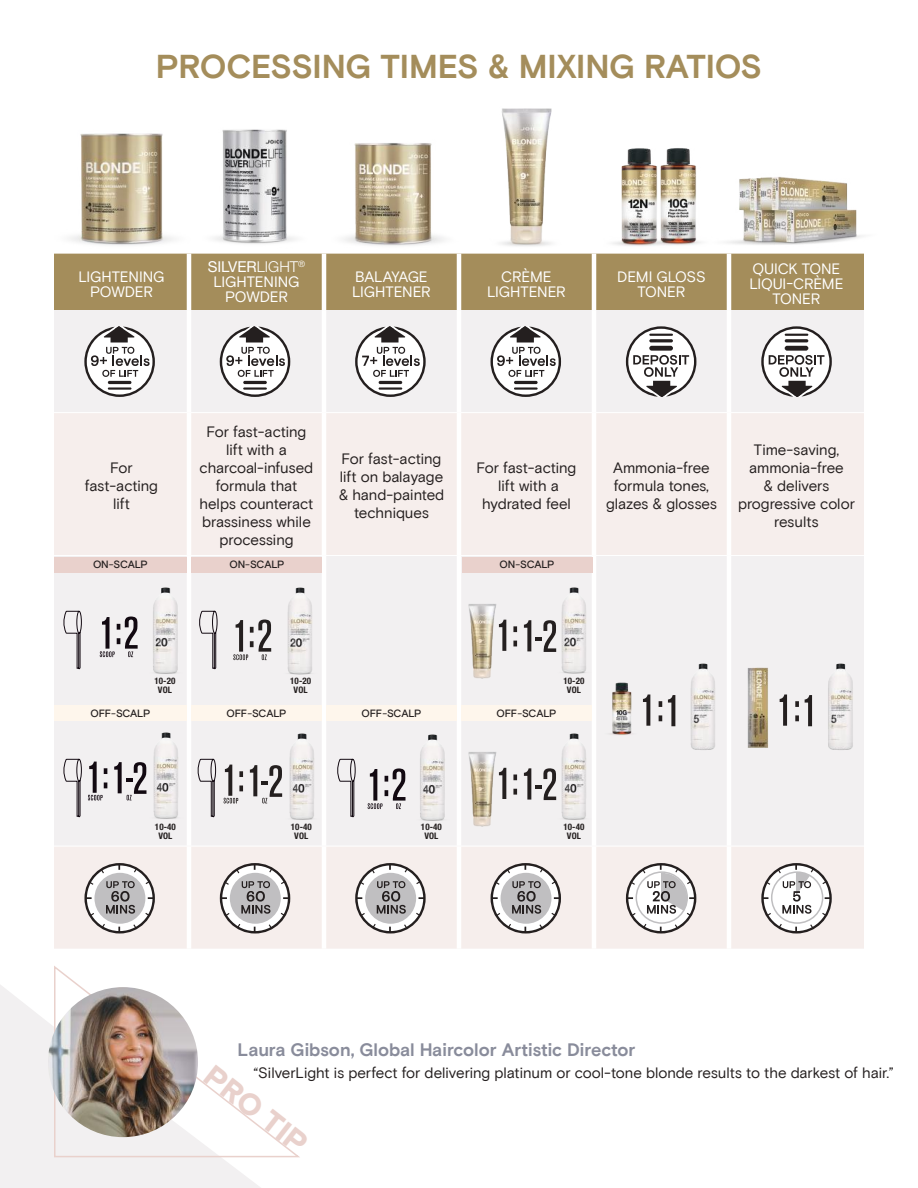
<style>
.page{position:relative;width:918px;height:1188px;background:#fff}
.page>*{position:absolute;margin:0;border:0;box-sizing:border-box;transform-origin:0 0}
.t1{font:700 33px "Basis Grotesque Pro";letter-spacing:-.015em;color:#a48d5b}
.t2{font:900 30px "Basis Grotesque Pro";color:#e9d1cc}
.t3{font:700 18px "Basis Grotesque Pro";color:#898c9b}
.t4{font:15px/18px "Basis Grotesque Pro";letter-spacing:-.005em;color:#241f1f;text-align:center}
.t5{font:15px/15px "Basis Grotesque Pro";letter-spacing:-.015em;color:#fff;text-align:center}
.t6{font:15px "Helvetica Neue LT Std";color:#fff}
.t7{font:500 10.5px "Basis Grotesque Pro";letter-spacing:-.02em;color:#241f1f}
.t8{font:700 condensed 9px/9px "Helvetica Neue LT Std";letter-spacing:.01em;color:#241f1f;text-align:center}
.s1{font-weight:300}
</style>
<div class="page">
<svg style="left:0;top:985px;width:261px;height:203px;fill:#f2f0f1"></svg>
<svg style="left:53px;top:966px;width:247px;height:192px"></svg>
<img style="left:48px;top:987px;width:150px;height:150px;border-radius:75px">
<div style="left:54px;top:254px;width:810px;height:56px;background:#a48d5b"></div>
<div style="left:54px;top:310px;width:810px;height:102px;background:#f2f0f1"></div>
<div style="left:54px;top:413px;width:810px;height:536px;background:#f6eeec"></div>
<hr style="left:187px;top:254px;width:4px;height:56px;background:#fff">
<hr style="left:322px;top:254px;width:4px;height:56px;background:#fff">
<hr style="left:457px;top:254px;width:4px;height:56px;background:#fff">
<hr style="left:592px;top:254px;width:4px;height:56px;background:#fff">
<hr style="left:727px;top:254px;width:4px;height:56px;background:#fff">
<hr style="left:187px;top:310px;width:4px;height:102px;background:#fff">
<hr style="left:322px;top:310px;width:4px;height:102px;background:#fff">
<hr style="left:457px;top:310px;width:4px;height:102px;background:#fff">
<hr style="left:592px;top:310px;width:4px;height:102px;background:#fff">
<hr style="left:727px;top:310px;width:4px;height:102px;background:#fff">
<hr style="left:187px;top:413px;width:4px;height:142px;background:#fff">
<hr style="left:322px;top:413px;width:4px;height:142px;background:#fff">
<hr style="left:457px;top:413px;width:4px;height:142px;background:#fff">
<hr style="left:592px;top:413px;width:4px;height:142px;background:#fff">
<hr style="left:727px;top:413px;width:4px;height:142px;background:#fff">
<hr style="left:187px;top:556px;width:4px;height:290px;background:#fff">
<hr style="left:322px;top:556px;width:4px;height:290px;background:#fff">
<hr style="left:457px;top:556px;width:4px;height:290px;background:#fff">
<hr style="left:592px;top:556px;width:4px;height:290px;background:#fff">
<hr style="left:727px;top:556px;width:4px;height:290px;background:#fff">
<hr style="left:187px;top:846px;width:4px;height:103px;background:#fff">
<hr style="left:322px;top:846px;width:4px;height:103px;background:#fff">
<hr style="left:457px;top:846px;width:4px;height:103px;background:#fff">
<hr style="left:592px;top:846px;width:4px;height:103px;background:#fff">
<hr style="left:727px;top:846px;width:4px;height:103px;background:#fff">
<hr style="left:54px;top:555px;width:135px;height:1px;background:#fff">
<hr style="left:189px;top:555px;width:135px;height:1px;background:#fff">
<hr style="left:324px;top:555px;width:135px;height:1px;background:#fff">
<hr style="left:459px;top:555px;width:135px;height:1px;background:#fff">
<hr style="left:594px;top:555px;width:135px;height:1px;background:#fff">
<hr style="left:729px;top:555px;width:135px;height:1px;background:#fff">
<hr style="left:54px;top:846px;width:135px;height:1px;background:#fff">
<hr style="left:189px;top:846px;width:135px;height:1px;background:#fff">
<hr style="left:324px;top:846px;width:135px;height:1px;background:#fff">
<hr style="left:459px;top:846px;width:135px;height:1px;background:#fff">
<hr style="left:594px;top:846px;width:135px;height:1px;background:#fff">
<hr style="left:729px;top:846px;width:135px;height:1px;background:#fff">
<div style="left:54px;top:557px;width:133px;height:15px;background:#e9d1cc"></div>
<div style="left:192px;top:557px;width:130px;height:15px;background:#e9d1cc"></div>
<div style="left:462px;top:557px;width:130px;height:15px;background:#e9d1cc"></div>
<div style="left:54px;top:705px;width:133px;height:16px;background:#fef6ec"></div>
<div style="left:191px;top:705px;width:131px;height:16px;background:#fef6ec"></div>
<div style="left:326px;top:705px;width:131px;height:16px;background:#fef6ec"></div>
<div style="left:461px;top:705px;width:131px;height:16px;background:#fef6ec"></div>
<svg style="left:63px;top:611px;width:19px;height:58px"></svg>
<svg style="left:337px;top:759px;width:19px;height:58px"></svg>
<svg style="left:198px;top:611px;width:19px;height:58px"></svg>
<svg style="left:63px;top:759px;width:19px;height:58px"></svg>
<svg style="left:197px;top:759px;width:19px;height:58px"></svg>
<svg style="left:88px;top:762px;width:19px;height:38px"></svg>
<svg style="left:114px;top:762px;width:23px;height:38px"></svg>
<svg style="left:224px;top:765px;width:19px;height:38px"></svg>
<svg style="left:250px;top:765px;width:23px;height:38px"></svg>
<svg style="left:649px;top:695px;width:1px;height:31px"></svg>
<svg style="left:659px;top:701px;width:3px;height:6px"></svg>
<svg style="left:659px;top:715px;width:3px;height:6px"></svg>
<svg style="left:668px;top:695px;width:6px;height:31px"></svg>
<svg style="left:780px;top:695px;width:7px;height:31px"></svg>
<svg style="left:795px;top:701px;width:4px;height:6px"></svg>
<svg style="left:795px;top:715px;width:4px;height:6px"></svg>
<svg style="left:805px;top:695px;width:7px;height:31px"></svg>
<svg style="left:100px;top:617px;width:37px;height:40px"></svg>
<svg style="left:368px;top:768px;width:36px;height:41px"></svg>
<svg style="left:233px;top:620px;width:38px;height:40px"></svg>
<img style="left:137px;top:578px;width:59px;height:113px">
<img style="left:271px;top:578px;width:51px;height:105px">
<img style="left:674px;top:654px;width:51px;height:105px">
<img style="left:812px;top:654px;width:50px;height:105px">
<img style="left:137px;top:722px;width:60px;height:113px">
<img style="left:404px;top:724px;width:59px;height:113px">
<img style="left:273px;top:723px;width:60px;height:113px">
<img style="left:545px;top:723px;width:60px;height:113px">
<svg style="left:514px;top:626px;width:3px;height:6px"></svg>
<svg style="left:514px;top:641px;width:3px;height:5px"></svg>
<svg style="left:524px;top:620px;width:21px;height:32px"></svg>
<svg style="left:514px;top:775px;width:3px;height:5px"></svg>
<svg style="left:514px;top:789px;width:3px;height:6px"></svg>
<svg style="left:524px;top:768px;width:32px;height:32px"></svg>
<img style="left:545px;top:578px;width:47px;height:104px">
<img style="left:452px;top:589px;width:62px;height:103px">
<img style="left:452px;top:737px;width:62px;height:104px">
<img style="left:593px;top:671px;width:56px;height:78px">
<svg style="left:84px;top:863px;width:71px;height:71px"></svg>
<svg style="left:220px;top:863px;width:70px;height:71px"></svg>
<svg style="left:355px;top:863px;width:71px;height:71px"></svg>
<svg style="left:491px;top:863px;width:70px;height:71px"></svg>
<svg style="left:626px;top:863px;width:70px;height:71px"></svg>
<svg style="left:761px;top:863px;width:71px;height:71px"></svg>
<svg style="left:761px;top:326px;width:71px;height:71px"></svg>
<svg style="left:626px;top:326px;width:70px;height:71px"></svg>
<svg style="left:84px;top:326px;width:71px;height:71px"></svg>
<svg style="left:220px;top:326px;width:70px;height:71px"></svg>
<svg style="left:491px;top:326px;width:70px;height:71px"></svg>
<img style="left:747px;top:652px;width:21px;height:100px">
<svg style="left:355px;top:326px;width:71px;height:71px"></svg>
<img style="left:54px;top:133px;width:154px;height:153px">
<img style="left:315px;top:143px;width:152px;height:140px">
<img style="left:184px;top:129px;width:142px;height:151px">
<img style="left:730px;top:177px;width:134px;height:93px">
<img style="left:587px;top:165px;width:39px;height:107px">
<img style="left:626px;top:148px;width:104px;height:124px">
<img style="left:471px;top:108px;width:114px;height:162px">
<h1 class="t1" style="left:156px;top:47px;width:608px">PROCESSING TIMES &amp; MIXING RATIOS</h1>
<p class="t5" style="left:78px;top:269px;width:88px">LIGHTENING<br>POWDER</p>
<p class="t6" style="left:208px;top:258px;width:99px">SILVER<span class="s1">LIGHT</span><sup>®</sup></p>
<p class="t5" style="left:213px;top:275px;width:88px">LIGHTENING<br>POWDER</p>
<p class="t5" style="left:352px;top:269px;width:80px;text-align:left">BALAYAGE<br>LIGHTENER</p>
<p class="t5" style="left:487px;top:269px;width:80px">CRÈME<br>LIGHTENER</p>
<p class="t5" style="left:617px;top:269px;width:90px">DEMI GLOSS<br>TONER</p>
<p class="t5" style="left:749px;top:262px;width:96px">QUICK TONE<br>LIQUI-CRÈME<br>TONER</p>
<p class="t4" style="left:85px;top:459px;width:75px">For fast-acting lift</p>
<p class="t4" style="left:200px;top:423px;width:115px">For fast-acting lift with a charcoal-infused formula that helps counteract brassiness while processing</p>
<p class="t4" style="left:339px;top:450px;width:107px">For fast-acting lift on balayage &amp; hand-painted techniques</p>
<p class="t4" style="left:477px;top:459px;width:101px">For fast-acting lift with a hydrated feel</p>
<p class="t4" style="left:606px;top:459px;width:112px">Ammonia-free formula tones, glazes &amp; glosses</p>
<p class="t4" style="left:738px;top:441px;width:118px">Time-saving, ammonia-free<br>&amp; delivers progressive color results</p>
<p class="t7" style="left:93px;top:559px;width:56px">ON-SCALP</p>
<p class="t7" style="left:230px;top:559px;width:56px">ON-SCALP</p>
<p class="t7" style="left:500px;top:559px;width:56px">ON-SCALP</p>
<p class="t8" style="left:154px;top:677px;width:22px">10-20<br>VOL</p>
<p class="t8" style="left:290px;top:677px;width:22px">10-20<br>VOL</p>
<p class="t8" style="left:563px;top:677px;width:22px">10-20<br>VOL</p>
<p class="t7" style="left:91px;top:707px;width:61px">OFF-SCALP</p>
<p class="t7" style="left:227px;top:707px;width:61px">OFF-SCALP</p>
<p class="t7" style="left:362px;top:707px;width:61px">OFF-SCALP</p>
<p class="t7" style="left:497px;top:707px;width:61px">OFF-SCALP</p>
<p class="t8" style="left:155px;top:822px;width:22px">10-40<br>VOL</p>
<p class="t8" style="left:291px;top:822px;width:22px">10-40<br>VOL</p>
<p class="t8" style="left:421px;top:822px;width:22px">10-40<br>VOL</p>
<p class="t8" style="left:563px;top:822px;width:22px">10-40<br>VOL</p>
<p class="t3" style="left:238px;top:1039px;width:399px">Laura Gibson, Global Haircolor Artistic Director</p>
<h2 class="t2" style="left:219px;top:1058px;width:123px;rotate:38deg">PRO TIP</h2>
<p class="t4" style="left:253px;top:1064px;width:642px">“SilverLight is perfect for delivering platinum or cool-tone blonde results to the darkest of hair.”</p>
</div>
